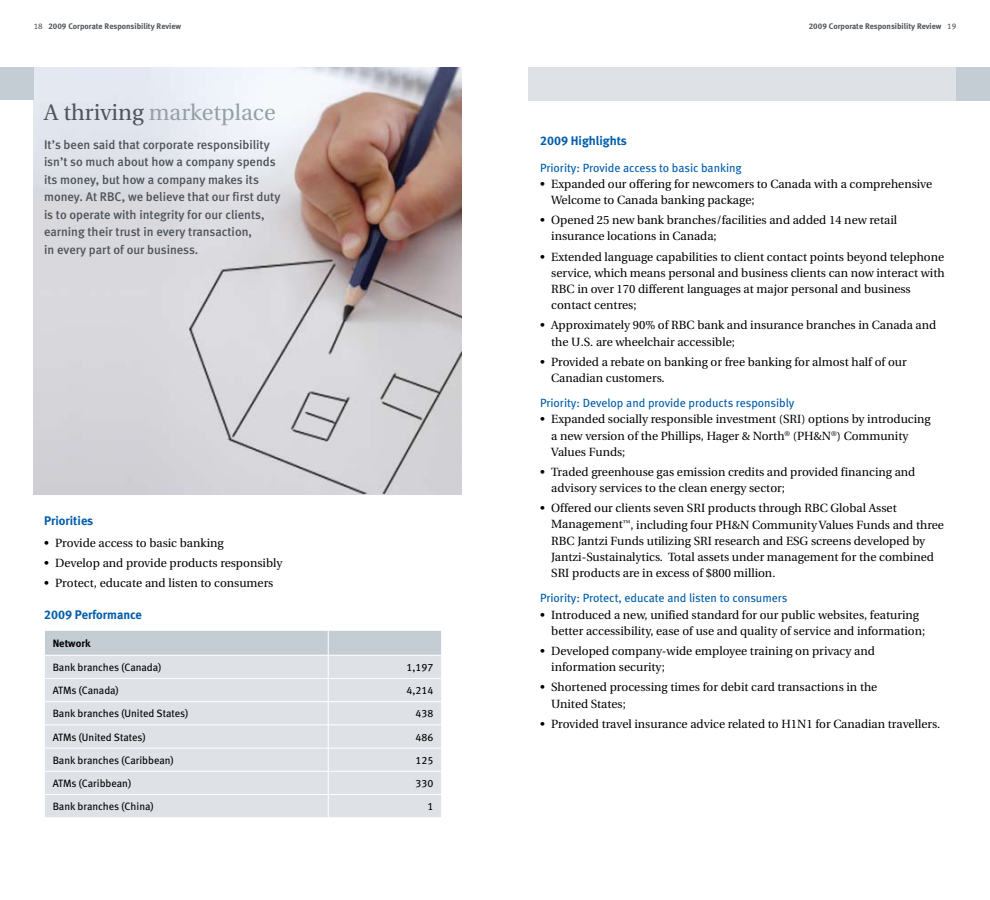
<style>
.page{position:relative;width:990px;height:900px;background:#fff}
.page>*{position:absolute;margin:0;border:0;box-sizing:border-box;transform-origin:0 0}
.t1{font:22.5px "Utopia";color:#95a0a9}
.t2{font:12.5px/17.5px "Meta Medium LF";color:#4f545c}
.t3{font:12.5px "Meta Bold LF";color:#005daa}
.t4{font:11.88px/16.2px "Utopia";color:#000}
.t5{font:11.88px "Meta Book LF";color:#005daa}
.t6{font:10.62px "Meta Book LF";color:#000}
.t7{font:10.62px "Meta Bold LF";color:#000}
.t8{font:8.12px "Meta Bold LF";color:#4f545c}
.s1{font-family:"Meta Book LF"}
.s2{color:#4f545c}
</style>
<div class="page">
<img style="left:34px;top:68px;width:427px;height:426px">
<div style="left:529px;top:68px;width:461px;height:33px;background:#dee2e6"></div>
<div style="left:0;top:68px;width:34px;height:32px;background:#c4cdd3"></div>
<div style="left:956px;top:68px;width:34px;height:33px;background:#c4cdd3"></div>
<svg style="left:45px;top:630px;width:396px;height:187px;background:#dce0e4"></svg>
<p class="t8" style="left:34px;top:21px;width:149px"><span class="s1">18</span> 2009 Corporate Responsibility Review</p>
<p class="t8" style="left:809px;top:21px;width:149px">2009 Corporate Responsibility Review <span class="s1">19</span></p>
<h1 class="t1" style="left:44px;top:100px;width:233px"><span class="s2">A thriving</span> marketplace</h1>
<p class="t2" style="left:44px;top:136px;width:238px">It’s been said that corporate responsibility isn’t so much about how a company spends its money, but how a company makes its money. At RBC, we believe that our first duty is to operate with integrity for our clients, earning their trust in every transaction,<br>in every part of our business.</p>
<p class="t3" style="left:44px;top:513px;width:51px">Priorities</p>
<p class="t4" style="left:44px;top:535px;width:181px">• Provide access to basic banking</p>
<p class="t4" style="left:44px;top:555px;width:240px">• Develop and provide products responsibly</p>
<p class="t4" style="left:44px;top:575px;width:231px">• Protect, educate and listen to consumers</p>
<p class="t3" style="left:44px;top:608px;width:99px">2009 Performance</p>
<p class="t7" style="left:53px;top:637px;width:39px">Network</p>
<p class="t6" style="left:53px;top:661px;width:110px">Bank branches (Canada)</p>
<p class="t6" style="left:407px;top:661px;width:28px">1,197</p>
<p class="t6" style="left:53px;top:684px;width:68px">ATMs (Canada)</p>
<p class="t6" style="left:407px;top:684px;width:28px">4,214</p>
<p class="t6" style="left:53px;top:708px;width:137px">Bank branches (United States)</p>
<p class="t6" style="left:416px;top:708px;width:19px">438</p>
<p class="t6" style="left:53px;top:731px;width:95px">ATMs (United States)</p>
<p class="t6" style="left:416px;top:731px;width:19px">486</p>
<p class="t6" style="left:53px;top:754px;width:123px">Bank branches (Caribbean)</p>
<p class="t6" style="left:416px;top:754px;width:19px">125</p>
<p class="t6" style="left:53px;top:777px;width:80px">ATMs (Caribbean)</p>
<p class="t6" style="left:416px;top:777px;width:19px">330</p>
<p class="t6" style="left:53px;top:800px;width:102px">Bank branches (China)</p>
<p class="t6" style="left:427px;top:800px;width:7px">1</p>
<p class="t3" style="left:540px;top:133px;width:88px">2009 Highlights</p>
<p class="t5" style="left:540px;top:161px;width:203px">Priority: Provide access to basic banking</p>
<p class="t4" style="left:551px;top:176px;width:383px;text-indent:-11px">• Expanded our offering for newcomers to Canada with a comprehensive<br>Welcome to Canada banking package;</p>
<p class="t4" style="left:551px;top:212px;width:347px;text-indent:-11px">• Opened 25 new bank branches/facilities and added 14 new retail insurance locations in Canada;</p>
<p class="t4" style="left:551px;top:249px;width:395px;text-indent:-11px">• Extended language capabilities to client contact points beyond telephone service, which means personal and business clients can now interact with RBC in over 170 different languages at major personal and business contact centres;</p>
<p class="t4" style="left:551px;top:317px;width:387px;text-indent:-11px">• Approximately 90% of RBC bank and insurance branches in Canada and the U.S. are wheelchair accessible;</p>
<p class="t4" style="left:551px;top:354px;width:357px;text-indent:-11px">• Provided a rebate on banking or free banking for almost half of our<br>Canadian customers.</p>
<p class="t5" style="left:540px;top:396px;width:256px">Priority: Develop and provide products responsibly</p>
<p class="t4" style="left:551px;top:411px;width:381px;text-indent:-11px">• Expanded socially responsible investment (SRI) options by introducing a new version of the Phillips, Hager &amp; North<sup>®</sup> (PH&amp;N<sup>®</sup>) Community<br>Values Funds;</p>
<p class="t4" style="left:551px;top:464px;width:366px;text-indent:-11px">• Traded greenhouse gas emission credits and provided financing and advisory services to the clean energy sector;</p>
<p class="t4" style="left:551px;top:500px;width:394px;text-indent:-11px">• Offered our clients seven SRI products through RBC Global Asset Management<sup>™</sup>, including four PH&amp;N Community Values Funds and three RBC Jantzi Funds utilizing SRI research and ESG screens developed by Jantzi-Sustainalytics. Total assets under management for the combined SRI products are in excess of $800 million.</p>
<p class="t5" style="left:540px;top:591px;width:249px">Priority: Protect, educate and listen to consumers</p>
<p class="t4" style="left:551px;top:607px;width:376px;text-indent:-11px">• Introduced a new, unified standard for our public websites, featuring better accessibility, ease of use and quality of service and information;</p>
<p class="t4" style="left:551px;top:643px;width:325px;text-indent:-11px">• Developed company-wide employee training on privacy and information security;</p>
<p class="t4" style="left:551px;top:679px;width:328px;text-indent:-11px">• Shortened processing times for debit card transactions in the<br>United States;</p>
<p class="t4" style="left:540px;top:716px;width:402px">• Provided travel insurance advice related to H1N1 for Canadian travellers.</p>
</div>
